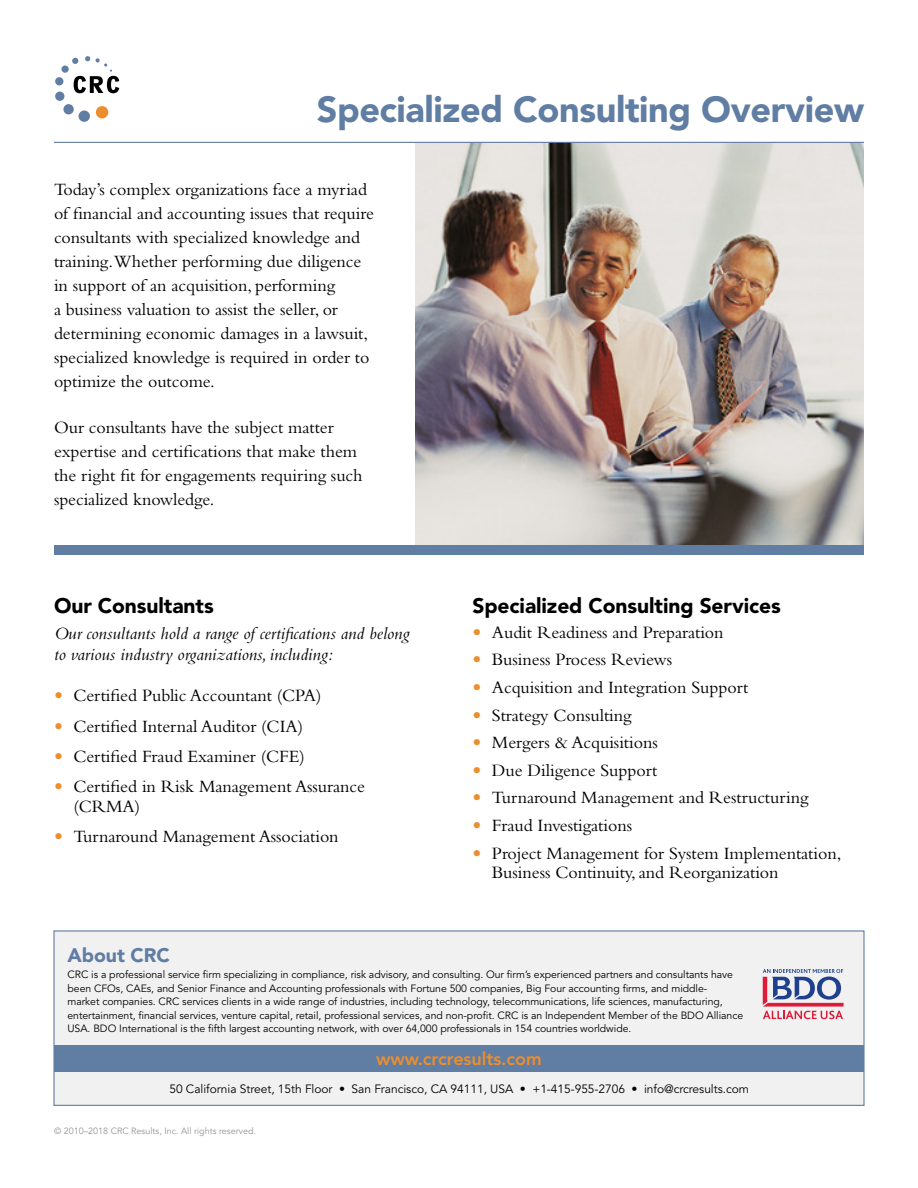
<style>
.page{position:relative;width:918px;height:1188px;background:#fff}
.page>*{position:absolute;margin:0;border:0;box-sizing:border-box;transform-origin:0 0}
.t1{font:900 36px "Avenir";letter-spacing:-.01em;color:#607da3}
.t2{font:900 21px "Avenir";letter-spacing:-.005em;color:#000}
.t3{font:900 19.5px "Avenir";letter-spacing:-.005em;color:#607da3}
.t4{font:18px/24px "Bembo";letter-spacing:-.005em;color:#000}
.t5{font:italic 18px/21px "Bembo";color:#000}
.t6{font:800 18px "Avenir";letter-spacing:-.005em;color:#ec8e2d}
.t7{font:12px "Avenir";letter-spacing:-.005em;color:#000}
.t8{font:10.5px/13.5px "Avenir";letter-spacing:-.005em;color:#000}
.t9{font:9px "Avenir";color:#939598}
.s1{font-size:25.2px;color:#ec8e2d}
</style>
<div class="page">
<img style="left:416px;top:143px;width:448px;height:402px">
<hr style="left:54px;top:142px;width:810px;height:1px;background:#607da3">
<div style="left:54px;top:545px;width:810px;height:10px;background:#607da3"></div>
<div style="left:96px;top:106px;width:12px;height:12px;background:#ec8e2d;border-radius:50%"></div>
<div style="left:79px;top:110px;width:11px;height:12px;background:#607da3;border-radius:50%"></div>
<div style="left:63px;top:104px;width:11px;height:10px;background:#607da3;border-radius:50%"></div>
<div style="left:55px;top:92px;width:9px;height:9px;background:#607da3;border-radius:50%"></div>
<div style="left:55px;top:77px;width:8px;height:8px;background:#607da3;border-radius:50%"></div>
<div style="left:61px;top:66px;width:8px;height:7px;background:#607da3;border-radius:50%"></div>
<svg style="left:72px;top:56px;width:47px;height:37px"></svg>
<div style="left:53px;top:930px;width:812px;height:176px;background:#f1f1f2;border:1px solid #607da3"></div>
<div style="left:54px;top:1045px;width:810px;height:27px;background:#607da3"></div>
<svg style="left:763px;top:969px;width:81px;height:50px"></svg>
<h1 class="t1" style="left:317px;top:88px;width:549px">Specialized Consulting Overview</h1>
<p class="t4" style="left:54px;top:177px;width:321px">Today’s complex organizations face a myriad of financial and accounting issues that require consultants with specialized knowledge and training.Whether performing due diligence in support of an acquisition, performing<br>a business valuation to assist the seller, or determining economic damages in a lawsuit, specialized knowledge is required in order to optimize the outcome.</p>
<p class="t4" style="left:54px;top:415px;width:310px">Our consultants have the subject matter expertise and certifications that make them the right fit for engagements requiring such specialized knowledge.</p>
<p class="t2" style="left:54px;top:593px;width:161px">Our Consultants</p>
<p class="t5" style="left:54px;top:623px;width:357px">Our consultants hold a range of certifications and belong to various industry organizations, including:</p>
<p class="t4" style="left:54px;top:683px;width:269px"><span class="s1">•</span> Certified Public Accountant (CPA)</p>
<p class="t4" style="left:54px;top:714px;width:251px"><span class="s1">•</span> Certified Internal Auditor (CIA)</p>
<p class="t4" style="left:54px;top:744px;width:252px"><span class="s1">•</span> Certified Fraud Examiner (CFE)</p>
<p class="t4" style="left:73px;top:777px;width:293px;line-height:19.5px;text-indent:-19px"><span class="s1">•</span> Certified in Risk Management Assurance (CRMA)</p>
<p class="t4" style="left:54px;top:824px;width:286px"><span class="s1">•</span> Turnaround Management Association</p>
<p class="t2" style="left:472px;top:593px;width:310px">Specialized Consulting Services</p>
<p class="t4" style="left:472px;top:620px;width:253px"><span class="s1">•</span> Audit Readiness and Preparation</p>
<p class="t4" style="left:472px;top:647px;width:201px"><span class="s1">•</span> Business Process Reviews</p>
<p class="t4" style="left:472px;top:675px;width:277px"><span class="s1">•</span> Acquisition and Integration Support</p>
<p class="t4" style="left:472px;top:703px;width:161px"><span class="s1">•</span> Strategy Consulting</p>
<p class="t4" style="left:472px;top:730px;width:187px"><span class="s1">•</span> Mergers &amp; Acquisitions</p>
<p class="t4" style="left:472px;top:758px;width:186px"><span class="s1">•</span> Due Diligence Support</p>
<p class="t4" style="left:472px;top:785px;width:338px"><span class="s1">•</span> Turnaround Management and Restructuring</p>
<p class="t4" style="left:472px;top:813px;width:161px"><span class="s1">•</span> Fraud Investigations</p>
<p class="t4" style="left:492px;top:843px;width:351px;line-height:19.5px;text-indent:-19px"><span class="s1">•</span> Project Management for System Implementation,<br>Business Continuity, and Reorganization</p>
<p class="t3" style="left:68px;top:943px;width:104px">About CRC</p>
<p class="t8" style="left:68px;top:968px;width:677px">CRC is a professional service firm specializing in compliance, risk advisory, and consulting. Our firm’s experienced partners and consultants have been CFOs, CAEs, and Senior Finance and Accounting professionals with Fortune 500 companies, Big Four accounting firms, and middle-<br>market companies. CRC services clients in a wide range of industries, including technology, telecommunications, life sciences, manufacturing, entertainment, financial services, venture capital, retail, professional services, and non-profit. CRC is an Independent Member of the BDO Alliance USA. BDO International is the fifth largest accounting network, with over 64,000 professionals in 154 countries worldwide.</p>
<p class="t6" style="left:376px;top:1048px;width:167px">www.crcresults.com</p>
<p class="t7" style="left:169px;top:1082px;width:581px">50 California Street, 15th Floor • San Francisco, CA 94111, USA • +1-415-955-2706 • info@crcresults.com</p>
<p class="t9" style="left:54px;top:1126px;width:204px">© 2010–2018 CRC Results, Inc. All rights reserved.</p>
</div>
